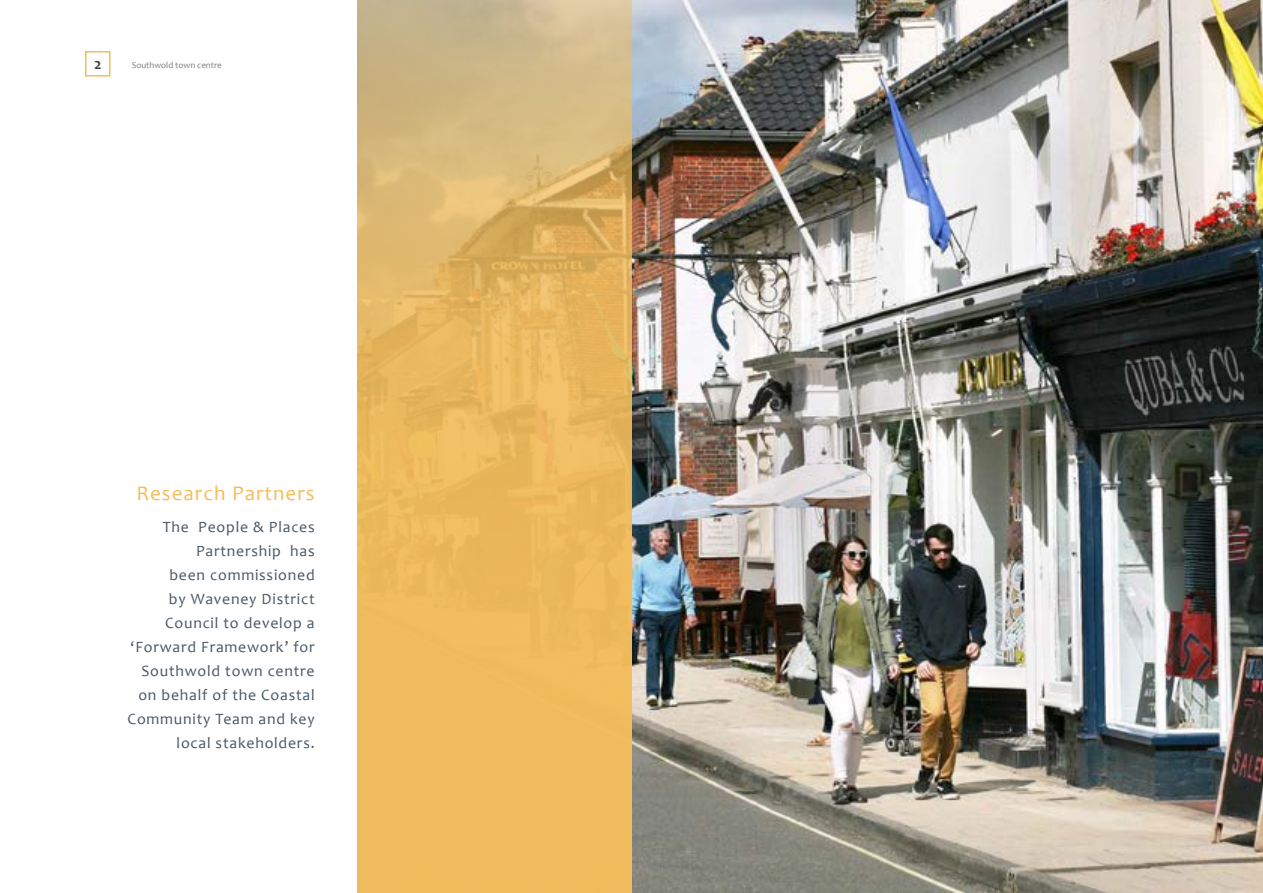
<style>
.page{position:relative;width:1263px;height:893px;background:#fff}
.page>*{position:absolute;margin:0;border:0;box-sizing:border-box;transform-origin:0 0}
.t1{font:21px "Candara";letter-spacing:.05em;color:#f3bd5b}
.t2{font:15.75px/24px "Candara";letter-spacing:.05em;color:#475765;text-align:right}
.t3{font:700 15.75px "Candara";color:#414042}
.t4{font:9px "Candara";color:#7f807b}
</style>
<div class="page">
<div style="left:85px;top:51px;width:26px;height:26px;border:2px solid #f3bd5b"></div>
<img style="left:631px;top:0;width:632px;height:893px">
<svg style="left:357px;top:0;width:274px;height:893px;background:#e5b866"></svg>
<p class="t3" style="left:94px;top:54px;width:9px">2</p>
<p class="t4" style="left:132px;top:59px;width:92px">Southwold town centre</p>
<h1 class="t1" style="left:136px;top:480px;width:180px">Research Partners</h1>
<p class="t2" style="left:128px;top:515px;width:189px">The People &amp; Places<br>Partnership has<br>been commissioned<br>by Waveney District<br>Council to develop a ‘Forward Framework’ for<br>Southwold town centre on behalf of the Coastal<br>Community Team and key local stakeholders.</p>
</div>
